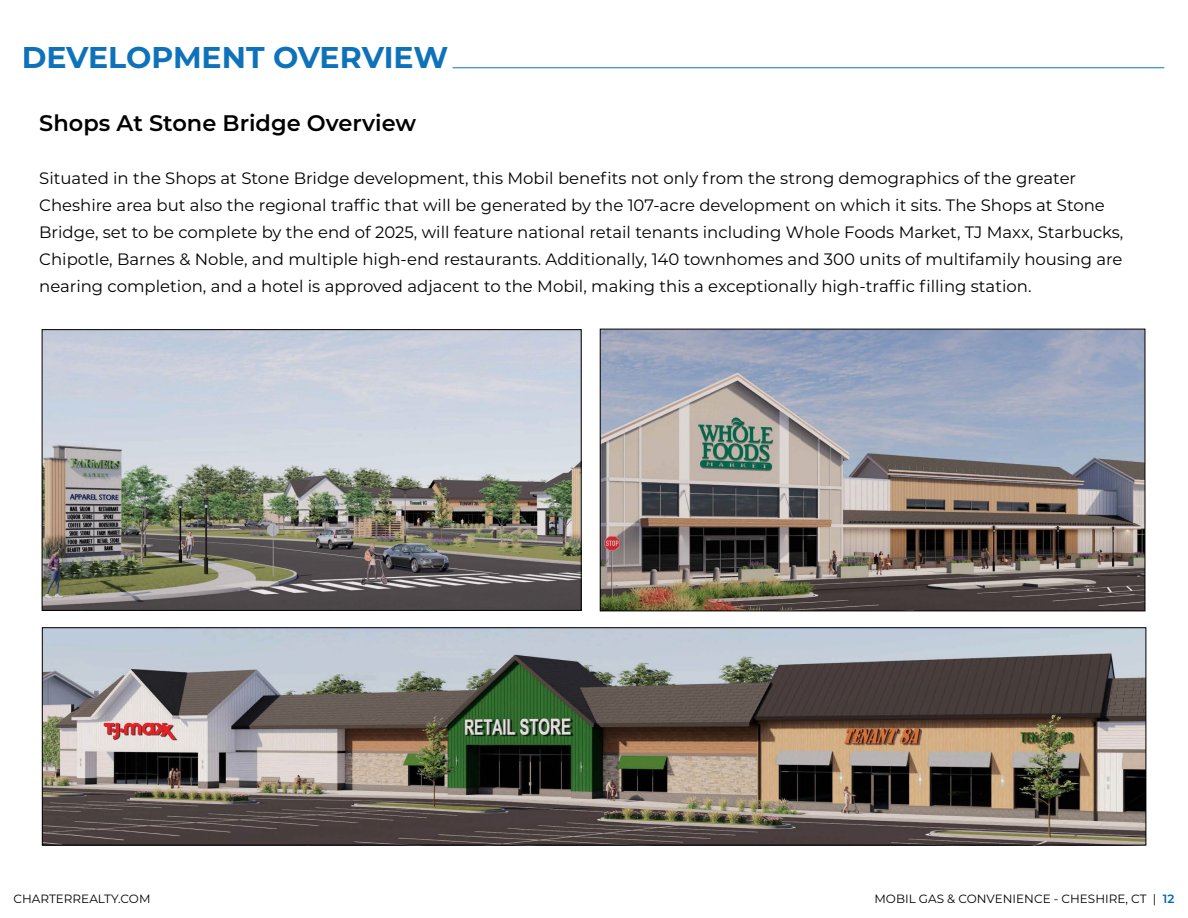
<style>
.page{position:relative;width:1188px;height:918px;background:#fff}
.page>*{position:absolute;margin:0;border:0;box-sizing:border-box;transform-origin:0 0}
.t1{font:700 30px "Montserrat";color:#006bb6}
.t2{font:600 22.5px "Montserrat";color:#000}
.t3{font:16.5px/27px "Montserrat";color:#000}
.t4{font:12px "Montserrat";color:#000}
.s1{font-weight:600;color:#006bb6}
</style>
<div class="page">
<hr style="left:453px;top:67px;width:711px;height:1px;background:#006bb6">
<img style="left:44px;top:331px;width:535px;height:278px">
<div style="left:42px;top:329px;width:539px;height:282px;border:1px solid #000"></div>
<img style="left:44px;top:630px;width:1100px;height:213px">
<div style="left:42px;top:628px;width:1104px;height:217px;border:1px solid #000"></div>
<img style="left:602px;top:331px;width:541px;height:278px">
<div style="left:600px;top:329px;width:545px;height:282px;border:1px solid #000"></div>
<h1 class="t1" style="left:22px;top:36px;width:428px">DEVELOPMENT OVERVIEW</h1>
<h2 class="t2" style="left:39px;top:107px;width:379px">Shops At Stone Bridge Overview</h2>
<p class="t3" style="left:39px;top:164px;width:1086px">Situated in the Shops at Stone Bridge development, this Mobil benefits not only from the strong demographics of the greater Cheshire area but also the regional traffic that will be generated by the 107-acre development on which it sits. The Shops at Stone Bridge, set to be complete by the end of 2025, will feature national retail tenants including Whole Foods Market, TJ Maxx, Starbucks, Chipotle, Barnes &amp; Noble, and multiple high-end restaurants. Additionally, 140 townhomes and 300 units of multifamily housing are nearing completion, and a hotel is approved adjacent to the Mobil, making this a exceptionally high-traffic filling station.</p>
<p class="t4" style="left:14px;top:891px;width:139px">CHARTERREALTY.COM</p>
<p class="t4" style="left:874px;top:891px;width:302px">MOBIL GAS &amp; CONVENIENCE - CHESHIRE, CT | <span class="s1">12</span></p>
</div>
